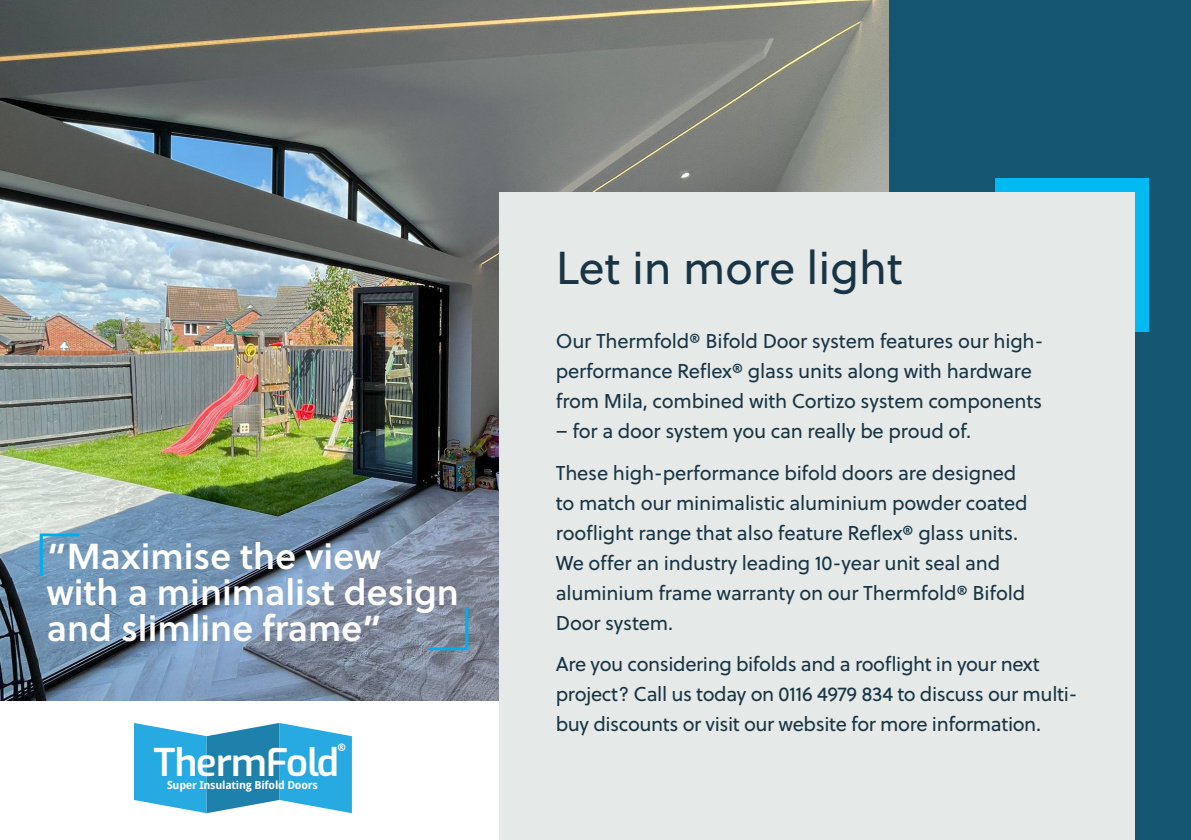
<style>
.page{position:relative;width:1191px;height:840px;background:#fff}
.page>*{position:absolute;margin:0;border:0;box-sizing:border-box;transform-origin:0 0}
.t1{font:46px "Soleil";color:#193444}
.t2{font:38px "Exo";letter-spacing:-.02em;color:#fff}
.t3{font:36px/36px "Soleil Sb";color:#fff}
.t4{font:20px/30px "Soleil";letter-spacing:-.01em;color:#193444}
.t5{font:16px "Soleil";color:#fff}
.t6{font:700 11.2px "Droid Sans";letter-spacing:-.02em;color:#fff}
</style>
<div class="page">
<div style="left:888px;top:0;width:303px;height:839px;background:#145671"></div>
<img style="left:0;top:0;width:888px;height:700px">
<div style="left:995px;top:179px;width:153px;height:153px;background:#00baf1"></div>
<div style="left:499px;top:193px;width:635px;height:646px;background:#e5eae8"></div>
<svg style="left:40px;top:533px;width:39px;height:42px;background:#669ec3"></svg>
<svg style="left:429px;top:607px;width:39px;height:43px;background:#728fa6"></svg>
<svg style="left:134px;top:723px;width:218px;height:89px;background:#41a9d5"></svg>
<p class="t3" style="left:47px;top:536px;width:414px">“Maximise the view with a minimalist design and slimline frame”</p>
<p class="t5" style="left:337px;top:737px;width:11px">®</p>
<p class="t2" style="left:153px;top:733px;width:187px">ThermFold</p>
<p class="t6" style="left:167px;top:776px;width:152px">Super Insulating Bifold Doors</p>
<p class="t1" style="left:556px;top:234px;width:348px">Let in more light</p>
<p class="t4" style="left:556px;top:325px;width:489px">Our Thermfold® Bifold Door system features our high&shy;performance Reflex® glass units along with hardware from Mila, combined with Cortizo system components</p>
<p class="t4" style="left:556px;top:415px;width:417px">– for a door system you can really be proud of.</p>
<p class="t4" style="left:556px;top:457px;width:473px">These high-performance bifold doors are designed to match our minimalistic aluminium powder coated rooflight range that also feature Reflex® glass units.<br>We offer an industry leading 10-year unit seal and aluminium frame warranty on our Thermfold® Bifold Door system.</p>
<p class="t4" style="left:556px;top:648px;width:523px">Are you considering bifolds and a rooflight in your next project? Call us today on 0116 4979 834 to discuss our multi&shy;buy discounts or visit our website for more information.</p>
</div>
